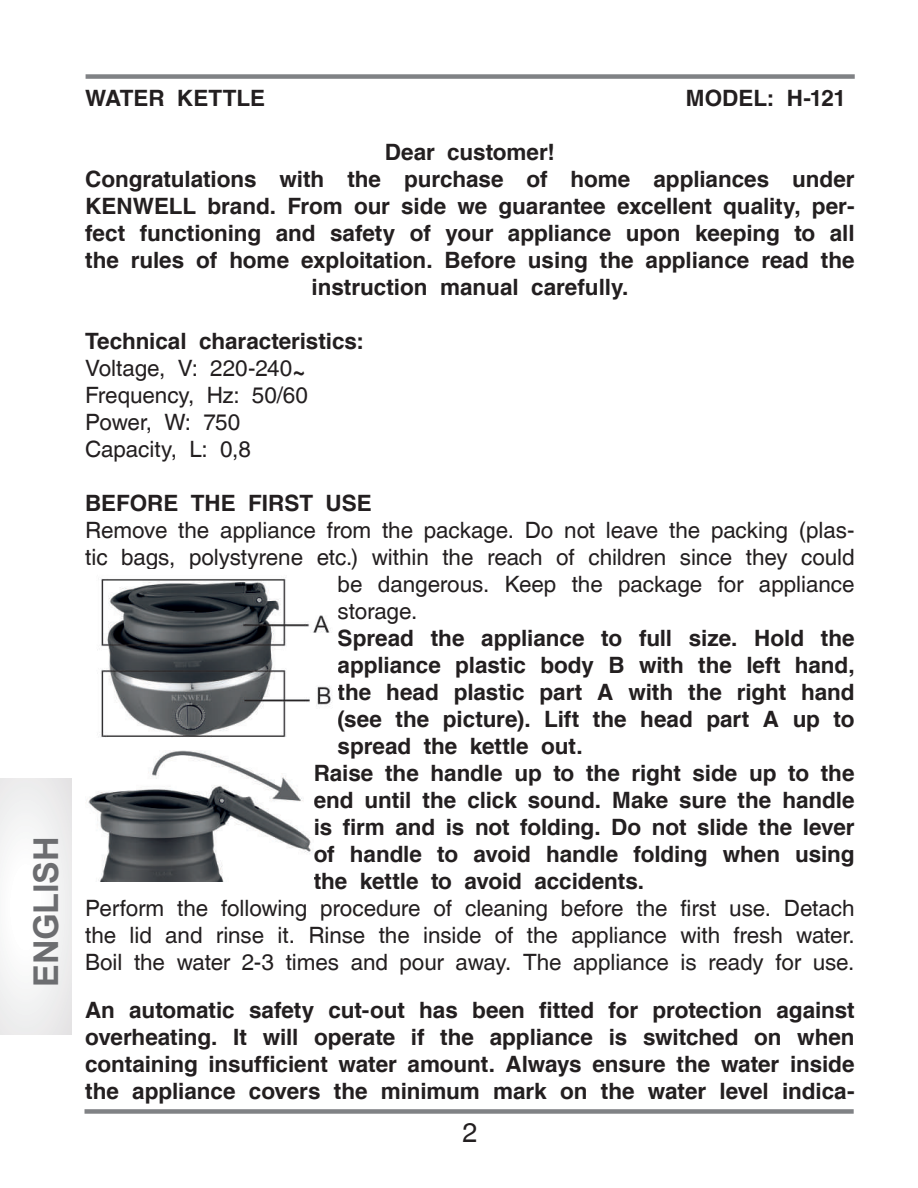
<style>
.page{position:relative;width:918px;height:1188px;background:#fff}
.page>*{position:absolute;margin:0;border:0;box-sizing:border-box;transform-origin:0 0}
.t1{font:700 34.2px "Arial";letter-spacing:-.005em;color:#6c6d70}
.t2{font:27px "AG Helvetica";color:#231f20}
.t3{font:700 22.5px/27px "AG Helvetica";letter-spacing:-.005em;color:#231f20;text-align:center}
.t4{font:22.5px/27px "AG Helvetica";letter-spacing:-.005em;color:#231f20}
.s1{font-weight:700}
</style>
<div class="page">
<svg style="left:0;top:779px;width:72px;height:256px"></svg>
<div style="left:85px;top:1109px;width:769px;height:5px;background:#808285"></div>
<div style="left:86px;top:74px;width:769px;height:5px;background:#808285"></div>
<img style="left:101px;top:577px;width:231px;height:161px">
<img style="left:86px;top:750px;width:226px;height:131px">
<h1 class="t1" style="left:23px;top:987px;width:152px;rotate:-90deg">ENGLISH</h1>
<p class="t3" style="left:85px;top:85px;width:182px">WATER KETTLE</p>
<p class="t3" style="left:686px;top:85px;width:162px">MODEL: H-121</p>
<p class="t3" style="left:85px;top:139px;width:771px">Dear customer!<br>Congratulations with the purchase of home appliances under KENWELL brand. From our side we guarantee excellent quality, per&shy;fect functioning and safety of your appliance upon keeping to all the rules of home exploitation. Before using the appliance read the instruction manual carefully.</p>
<p class="t4" style="left:85px;top:328px;width:280px"><span class="s1">Technical characteristics:<br></span>Voltage, V: 220-240<span class="s1">~<br></span>Frequency, Hz: 50/60<br>Power, W: 750<br>Capacity, L: 0,8</p>
<p class="t3" style="left:85px;top:490px;width:288px">BEFORE THE FIRST USE</p>
<p class="t4" style="left:85px;top:517px;width:771px">Remove the appliance from the package. Do not leave the packing (plas-</p>
<p class="t4" style="left:85px;top:544px;width:771px">tic bags, polystyrene etc.) within the reach of children since they could</p>
<p class="t4" style="left:338px;top:571px;width:519px">be dangerous. Keep the package for appliance</p>
<p class="t4" style="left:338px;top:598px;width:81px">storage.</p>
<p class="t3" style="left:338px;top:625px;width:519px">Spread the appliance to full size. Hold the</p>
<p class="t3" style="left:338px;top:652px;width:519px">appliance plastic body B with the left hand,</p>
<p class="t3" style="left:338px;top:679px;width:519px">the head plastic part A with the right hand</p>
<p class="t3" style="left:338px;top:706px;width:518px">(see the picture). Lift the head part A up to</p>
<p class="t3" style="left:338px;top:733px;width:247px">spread the kettle out.</p>
<p class="t3" style="left:314px;top:760px;width:542px">Raise the handle up to the right side up to the</p>
<p class="t3" style="left:314px;top:787px;width:542px">end until the click sound. Make sure the handle</p>
<p class="t3" style="left:314px;top:814px;width:542px">is firm and is not folding. Do not slide the lever</p>
<p class="t3" style="left:314px;top:841px;width:542px">of handle to avoid handle folding when using</p>
<p class="t3" style="left:314px;top:868px;width:332px">the kettle to avoid accidents.</p>
<p class="t4" style="left:85px;top:895px;width:771px;text-align:justify">Perform the following procedure of cleaning before the first use. Detach the lid and rinse it. Rinse the inside of the appliance with fresh water.<br>Boil the water 2-3 times and pour away. The appliance is ready for use.</p>
<p class="t3" style="left:85px;top:997px;width:771px;text-align:justify">An automatic safety cut-out has been fitted for protection against overheating. It will operate if the appliance is switched on when containing insufficient water amount. Always ensure the water inside the appliance covers the minimum mark on the water level indica-</p>
<p class="t2" style="left:462px;top:1117px;width:17px">2</p>
</div>
